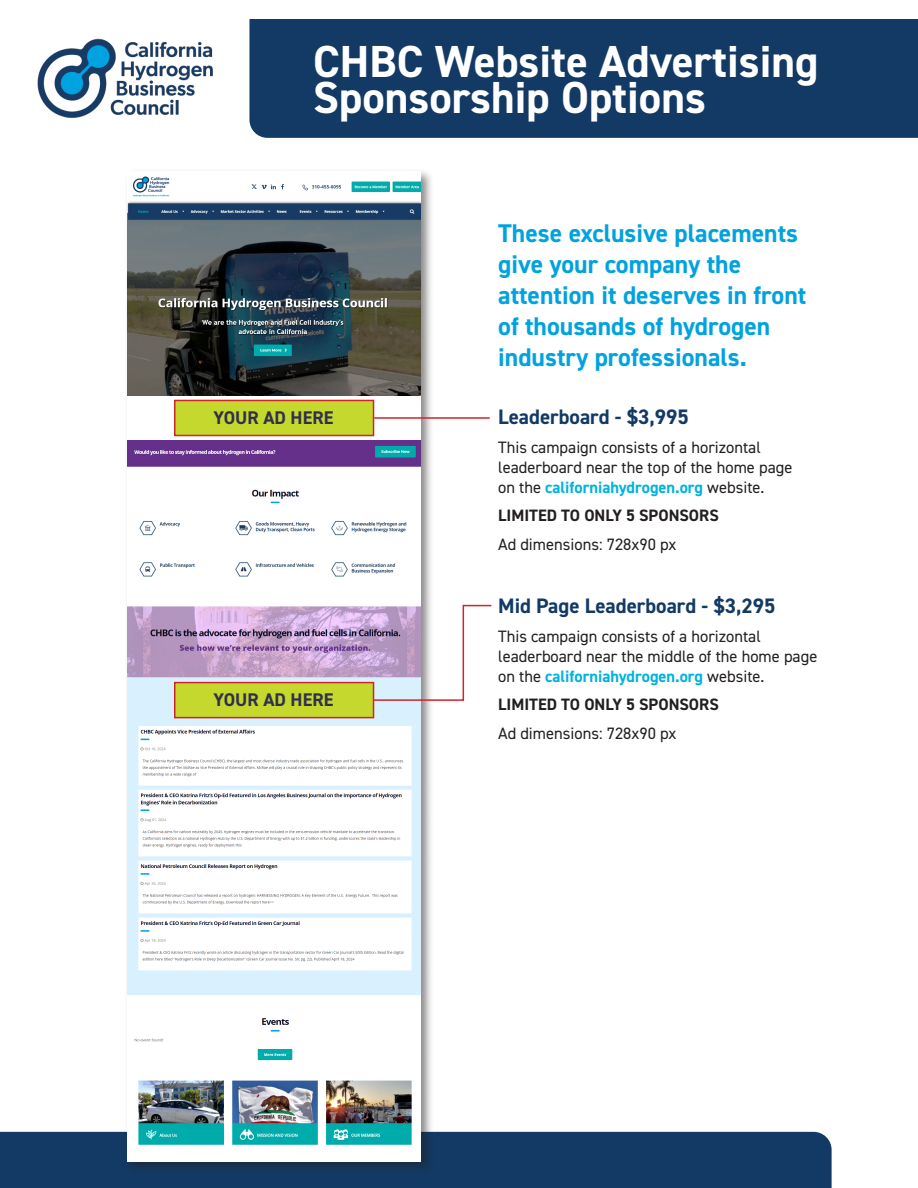
<style>
.page{position:relative;width:918px;height:1188px;background:#fff}
.page>*{position:absolute;margin:0;border:0;box-sizing:border-box;transform-origin:0 0}
.t1{font:700 45px/36px "DIN2014";color:#fff}
.intro{font:700 25.65px/30.8px "DIN2014";color:#00a3df}
.t2{font:700 21px "DIN2014";color:#133a64}
.t3{font:700 18.3px "DIN2014";color:#312f4c}
.t4{font:16.5px/19.8px "DIN2014";color:#231f20}
.t5{font:700 16.5px "DIN2014";color:#231f20}
.s1{font-weight:700;color:#00b3de}
</style>
<div class="page">
<div style="left:0;top:1132px;width:832px;height:56px;background:#133a64"></div>
<div style="left:249px;top:19px;width:669px;height:119px;background:#133a64"></div>
<img style="left:37px;top:38px;width:176px;height:80px">
<div style="left:124px;top:168px;width:310px;height:1006px;background:#231f20;opacity:.53"></div>
<img style="left:127px;top:172px;width:294px;height:989px">
<div style="left:127px;top:396px;width:294px;height:44px;background:#fff"></div>
<div style="left:174px;top:400px;width:200px;height:36px;background:#c4d82d;border:2px solid #d1232a"></div>
<svg style="left:136px;top:604px;width:356px;height:116px"></svg>
<hr style="left:374px;top:417px;width:116px;height:2px;background:#d1232a">
<h1 class="t1" style="left:313px;top:43px;width:507px">CHBC Website Advertising<br>Sponsorship Options</h1>
<h1 class="t3" style="left:214px;top:405px;width:121px">YOUR AD HERE</h1>
<h1 class="t3" style="left:214px;top:687px;width:121px">YOUR AD HERE</h1>
<p class="intro" style="left:498px;top:218px;width:310px">These exclusive placements give your company the attention it deserves in front of thousands of hydrogen industry professionals.</p>
<h2 class="t2" style="left:498px;top:403px;width:192px">Leaderboard - $3,995</h2>
<h2 class="t4" style="left:498px;top:437px;width:296px">This campaign consists of a horizontal leaderboard near the top of the home page on the <span class="s1">californiahydrogen.org</span> website.</h2>
<h2 class="t5" style="left:498px;top:505px;width:222px">LIMITED TO ONLY 5 SPONSORS</h2>
<h2 class="t4" style="left:498px;top:534px;width:180px">Ad dimensions: 728x90 px</h2>
<h2 class="t2" style="left:498px;top:592px;width:279px">Mid Page Leaderboard - $3,295</h2>
<h2 class="t4" style="left:498px;top:626px;width:321px">This campaign consists of a horizontal leaderboard near the middle of the home page on the <span class="s1">californiahydrogen.org</span> website.</h2>
<h2 class="t5" style="left:498px;top:694px;width:222px">LIMITED TO ONLY 5 SPONSORS</h2>
<h2 class="t4" style="left:498px;top:723px;width:180px">Ad dimensions: 728x90 px</h2>
</div>
